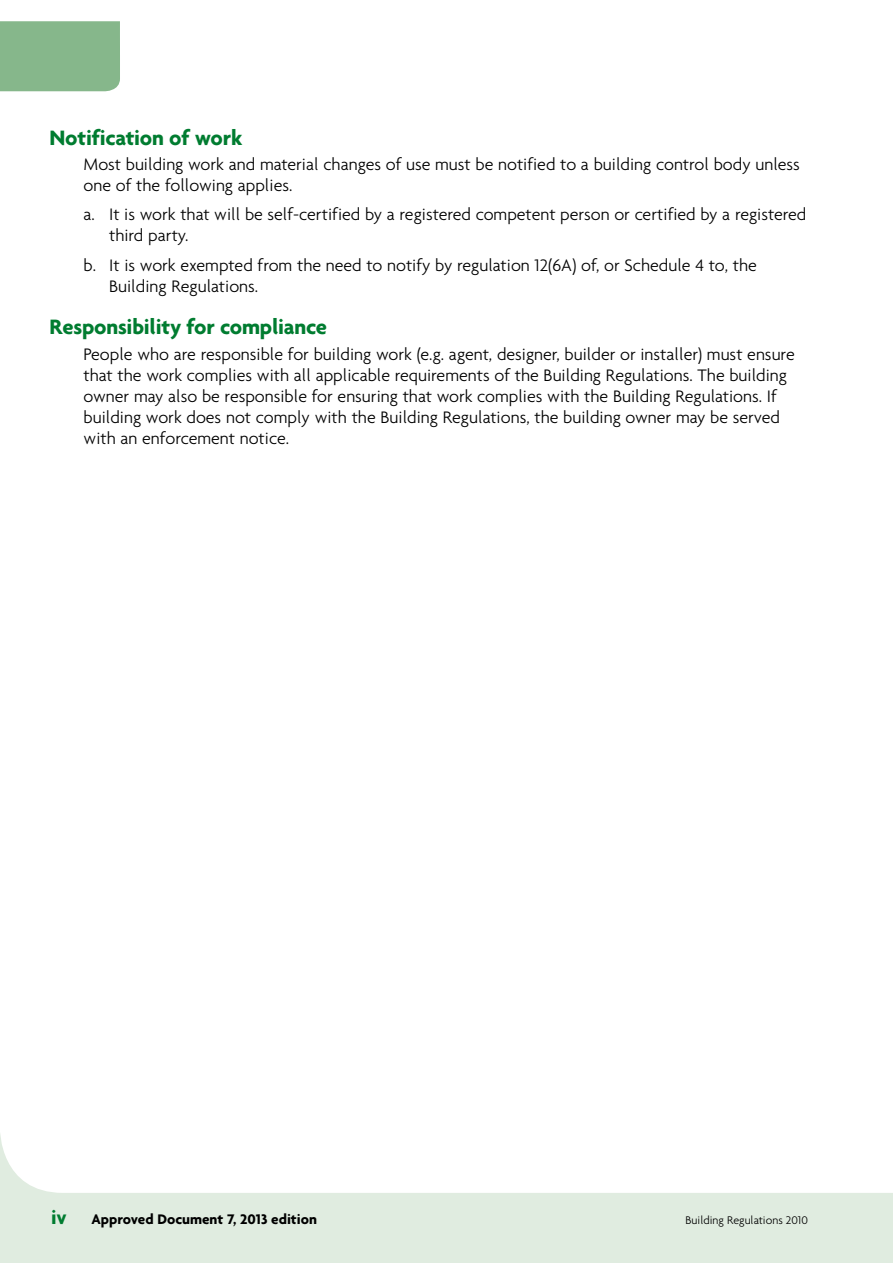
<style>
.page{position:relative;width:893px;height:1263px;background:#fff}
.page>*{position:absolute;margin:0;border:0;box-sizing:border-box;transform-origin:0 0}
.t1{font:700 22.5px "Agenda";letter-spacing:-.01em;color:#007c30}
.t2{font:300 18px/21px "Agenda";color:#000}
.t3{font:700 15px "Agenda";color:#000}
.t4{font:300 12px "Agenda";color:#000}
.s1{font-size:21px;color:#007c30}
</style>
<div class="page">
<svg style="left:0;top:1134px;width:893px;height:129px;fill:#e0ece0"></svg>
<div style="left:0;top:21px;width:120px;height:70px;background:#86b78b"></div>
<p class="t1" style="left:50px;top:124px;width:194px">Notification of work</p>
<p class="t2" style="left:84px;top:153px;width:718px">Most building work and material changes of use must be notified to a building control body unless one of the following applies.</p>
<p class="t2" style="left:109px;top:204px;width:699px;text-indent:-26px">a. It is work that will be self-certified by a registered competent person or certified by a registered third party.</p>
<p class="t2" style="left:109px;top:254px;width:649px;text-indent:-26px">b. It is work exempted from the need to notify by regulation 12(6A) of, or Schedule 4 to, the<br>Building Regulations.</p>
<p class="t1" style="left:50px;top:313px;width:279px">Responsibility for compliance</p>
<p class="t2" style="left:84px;top:343px;width:713px">People who are responsible for building work (e.g. agent, designer, builder or installer) must ensure that the work complies with all applicable requirements of the Building Regulations. The building owner may also be responsible for ensuring that work complies with the Building Regulations. If building work does not comply with the Building Regulations, the building owner may be served with an enforcement notice.</p>
<p class="t3" style="left:51px;top:1210px;width:267px"><span class="s1">iv</span> Approved Document 7, 2013 edition</p>
<p class="t4" style="left:685px;top:1213px;width:124px">Building Regulations 2010</p>
</div>
